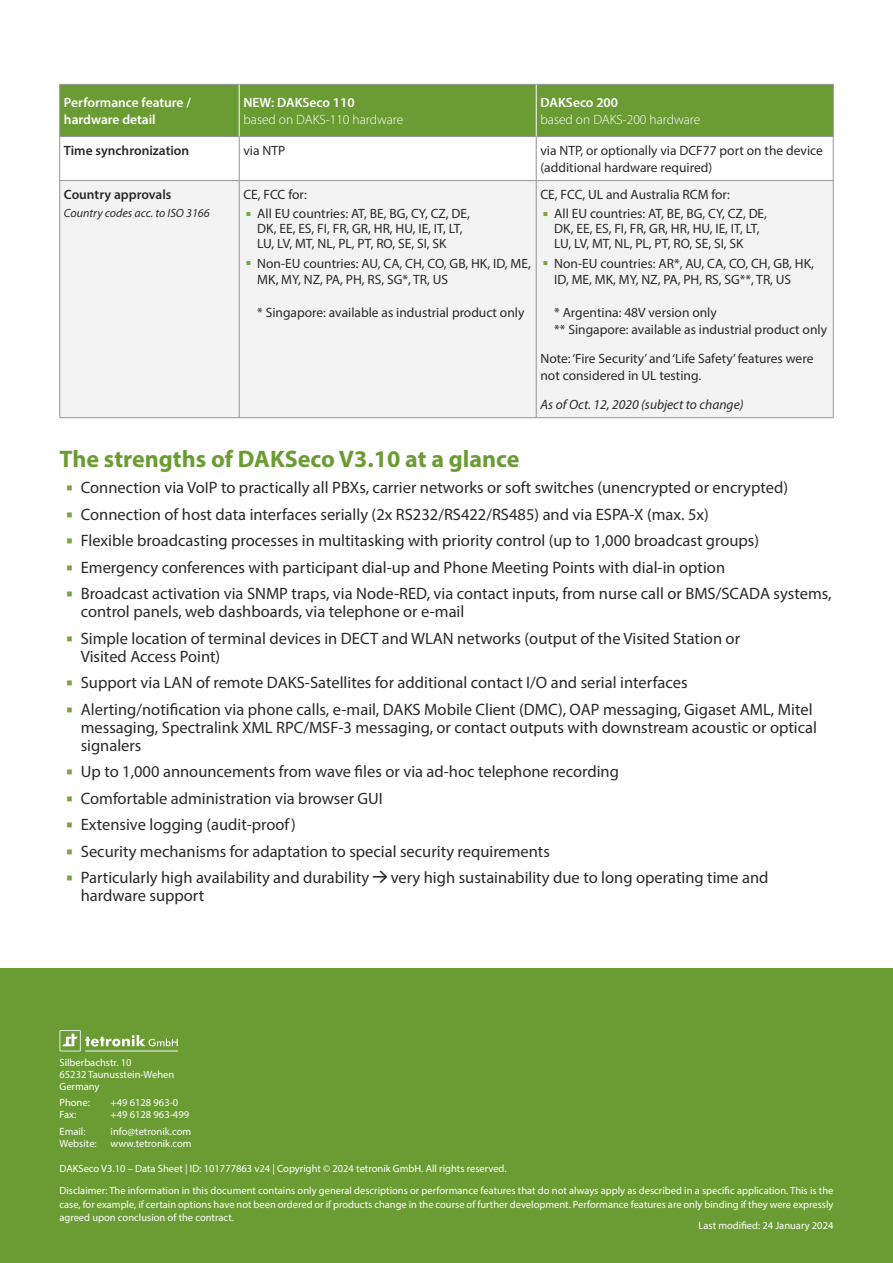
<style>
.page{position:relative;width:893px;height:1263px;background:#fff}
.page>*{position:absolute;margin:0;border:0;box-sizing:border-box;transform-origin:0 0}
.Seitentitel{font:700 24px "Myriad Pro";color:#6b9c34}
.t1{font:16.5px/18px "Myriad Pro";color:#292929}
.Tabelleninhalt{font:13.5px/16.5px "Myriad Pro";color:#292929}
.Tabelleninhalt_Kopfzeile{font:600 13.5px/16.5px "Myriad Pro";color:#fff}
.Tabelleninhalt_Kopfzeile-2{font:300 13.5px "Myriad Pro";color:#fff}
.Tabelleninhalt_linke_Spalte{font:600 13.5px "Myriad Pro";color:#292929}
.Tabelleninhalt-2{font:italic 13.5px "Myriad Pro";color:#292929}
.Tabelleninhalt_linke_Spalte_E2{font:italic 12px "Myriad Pro";color:#292929}
.t2{font:10.5px/12px "Myriad Pro";color:#fff}
.s1{color:#7aa545}
</style>
<div class="page">
<div style="left:0;top:968px;width:893px;height:295px;background:#6b9c34"></div>
<svg style="left:60px;top:1030px;width:118px;height:21px"></svg>
<div style="left:60px;top:85px;width:773px;height:51px;background:#6b9c34"></div>
<div style="left:60px;top:181px;width:773px;height:236px;background:#f4f3f3"></div>
<hr style="left:60px;top:180px;width:179px;height:1px;background:#969397">
<hr style="left:239px;top:181px;width:1px;height:236px;background:#969397">
<hr style="left:536px;top:181px;width:1px;height:236px;background:#969397">
<hr style="left:833px;top:181px;width:1px;height:236px;background:#969397">
<hr style="left:59px;top:137px;width:1px;height:43px;background:#969397">
<hr style="left:59px;top:181px;width:1px;height:236px;background:#969397">
<hr style="left:60px;top:417px;width:179px;height:1px;background:#969397">
<hr style="left:239px;top:417px;width:297px;height:1px;background:#969397">
<hr style="left:536px;top:417px;width:297px;height:1px;background:#969397">
<hr style="left:239px;top:84px;width:297px;height:1px;background:#969397">
<hr style="left:239px;top:136px;width:297px;height:1px;background:#969397">
<hr style="left:239px;top:137px;width:1px;height:43px;background:#969397">
<hr style="left:536px;top:137px;width:1px;height:43px;background:#969397">
<hr style="left:833px;top:137px;width:1px;height:43px;background:#969397">
<hr style="left:239px;top:180px;width:297px;height:1px;background:#969397">
<hr style="left:536px;top:180px;width:297px;height:1px;background:#969397">
<hr style="left:536px;top:84px;width:297px;height:1px;background:#969397">
<hr style="left:833px;top:85px;width:1px;height:51px;background:#969397">
<hr style="left:536px;top:136px;width:297px;height:1px;background:#969397">
<hr style="left:536px;top:85px;width:1px;height:51px;background:#fff">
<hr style="left:60px;top:84px;width:179px;height:1px;background:#969397">
<hr style="left:59px;top:85px;width:1px;height:51px;background:#969397">
<hr style="left:60px;top:136px;width:179px;height:1px;background:#969397">
<hr style="left:239px;top:85px;width:1px;height:51px;background:#fff">
<p class="Tabelleninhalt_Kopfzeile" style="left:64px;top:94px;width:128px">Performance feature / hardware detail</p>
<p class="Tabelleninhalt_Kopfzeile" style="left:243px;top:94px;width:113px">NEW: DAKSeco 110</p>
<p class="Tabelleninhalt_Kopfzeile-2" style="left:243px;top:111px;width:161px">based on DAKS-110 hardware</p>
<p class="Tabelleninhalt_Kopfzeile" style="left:540px;top:94px;width:79px">DAKSeco 200</p>
<p class="Tabelleninhalt_Kopfzeile-2" style="left:540px;top:111px;width:161px">based on DAKS-200 hardware</p>
<p class="Tabelleninhalt_linke_Spalte" style="left:64px;top:142px;width:127px">Time synchronization</p>
<p class="Tabelleninhalt" style="left:243px;top:142px;width:43px">via NTP</p>
<p class="Tabelleninhalt" style="left:540px;top:142px;width:284px">via NTP, or optionally via DCF77 port on the device (additional hardware required)</p>
<p class="Tabelleninhalt_linke_Spalte" style="left:64px;top:186px;width:109px">Country approvals</p>
<p class="Tabelleninhalt_linke_Spalte_E2" style="left:64px;top:206px;width:147px">Country codes acc. to ISO 3166</p>
<p class="Tabelleninhalt" style="left:243px;top:186px;width:65px">CE, FCC for:</p>
<p class="Tabelleninhalt" style="left:257px;top:206px;width:214px;line-height:15px;text-indent:-12px"><span class="s1">▪</span> All EU countries: AT, BE, BG, CY, CZ, DE,<br>DK, EE, ES, FI, FR, GR, HR, HU, IE, IT, LT,<br>LU, LV, MT, NL, PL, PT, RO, SE, SI, SK</p>
<p class="Tabelleninhalt" style="left:257px;top:255px;width:275px;text-indent:-12px"><span class="s1">▪</span> Non-EU countries: AU, CA, CH, CO, GB, HK, ID, ME,<br>MK, MY, NZ, PA, PH, RS, SG*, TR, US</p>
<p class="Tabelleninhalt" style="left:257px;top:304px;width:269px">* Singapore: available as industrial product only</p>
<p class="Tabelleninhalt" style="left:540px;top:186px;width:191px">CE, FCC, UL and Australia RCM for:</p>
<p class="Tabelleninhalt" style="left:554px;top:206px;width:214px;line-height:15px;text-indent:-12px"><span class="s1">▪</span> All EU countries: AT, BE, BG, CY, CZ, DE,<br>DK, EE, ES, FI, FR, GR, HR, HU, IE, IT, LT,<br>LU, LV, MT, NL, PL, PT, RO, SE, SI, SK</p>
<p class="Tabelleninhalt" style="left:554px;top:255px;width:261px;text-indent:-12px"><span class="s1">▪</span> Non-EU countries: AR*, AU, CA, CO, CH, GB, HK,<br>ID, ME, MK, MY, NZ, PA, PH, RS, SG**, TR, US</p>
<p class="Tabelleninhalt" style="left:554px;top:304px;width:274px">* Argentina: 48V version only<br>** Singapore: available as industrial product only</p>
<p class="Tabelleninhalt" style="left:540px;top:350px;width:274px">Note: ‘Fire Security’ and ‘Life Safety’ features were not considered in UL testing.</p>
<p class="Tabelleninhalt-2" style="left:540px;top:396px;width:205px">As of Oct. 12, 2020 (subject to change)</p>
<p class="Seitentitel" style="left:60px;top:443px;width:461px">The strengths of DAKSeco V3.10 at a glance</p>
<p class="t1" style="left:66px;top:478px;width:724px"><span class="s1">▪</span> Connection via VoIP to practically all PBXs, carrier networks or soft switches (unencrypted or encrypted)</p>
<p class="t1" style="left:66px;top:505px;width:644px"><span class="s1">▪</span> Connection of host data interfaces serially (2x RS232/RS422/RS485) and via ESPA-X (max. 5x)</p>
<p class="t1" style="left:66px;top:531px;width:695px"><span class="s1">▪</span> Flexible broadcasting processes in multitasking with priority control (up to 1,000 broadcast groups)</p>
<p class="t1" style="left:66px;top:558px;width:661px"><span class="s1">▪</span> Emergency conferences with participant dial-up and Phone Meeting Points with dial-in option</p>
<p class="t1" style="left:81px;top:584px;width:752px;text-indent:-15px"><span class="s1">▪</span> Broadcast activation via SNMP traps, via Node-RED, via contact inputs, from nurse call or BMS/SCADA systems, control panels, web dashboards, via telephone or e-mail</p>
<p class="t1" style="left:81px;top:629px;width:661px;text-indent:-15px"><span class="s1">▪</span> Simple location of terminal devices in DECT and WLAN networks (output of the Visited Station or<br>Visited Access Point)</p>
<p class="t1" style="left:66px;top:673px;width:623px"><span class="s1">▪</span> Support via LAN of remote DAKS-Satellites for additional contact I/O and serial interfaces</p>
<p class="t1" style="left:81px;top:700px;width:738px;text-indent:-15px"><span class="s1">▪</span> Alerting/notification via phone calls, e-mail, DAKS Mobile Client (DMC), OAP messaging, Gigaset AML, Mitel messaging, Spectralink XML RPC/MSF-3 messaging, or contact outputs with downstream acoustic or optical signalers</p>
<p class="t1" style="left:66px;top:762px;width:555px"><span class="s1">▪</span> Up to 1,000 announcements from wave files or via ad-hoc telephone recording</p>
<p class="t1" style="left:66px;top:789px;width:318px"><span class="s1">▪</span> Comfortable administration via browser GUI</p>
<p class="t1" style="left:66px;top:815px;width:231px"><span class="s1">▪</span> Extensive logging (audit-proof)</p>
<p class="t1" style="left:66px;top:842px;width:486px"><span class="s1">▪</span> Security mechanisms for adaptation to special security requirements</p>
<p class="t1" style="left:81px;top:868px;width:689px;text-indent:-15px"><span class="s1">▪</span> Particularly high availability and durability → very high sustainability due to long operating time and hardware support</p>
<p class="t2" style="left:60px;top:1056px;width:116px">Silberbachstr. 10<br>65232 Taunusstein-Wehen<br>Germany</p>
<p class="t2" style="left:60px;top:1097px;width:32px">Phone:</p>
<p class="t2" style="left:111px;top:1097px;width:69px">+49 6128 963-0</p>
<p class="t2" style="left:60px;top:1109px;width:18px">Fax:</p>
<p class="t2" style="left:111px;top:1109px;width:80px">+49 6128 963-499</p>
<p class="t2" style="left:60px;top:1125px;width:28px">Email:</p>
<p class="t2" style="left:111px;top:1125px;width:82px">info@tetronik.com</p>
<p class="t2" style="left:60px;top:1137px;width:39px">Website:</p>
<p class="t2" style="left:111px;top:1137px;width:83px">www.tetronik.com</p>
<p class="t2" style="left:60px;top:1157px;width:775px;line-height:22px">DAKSeco V3.10 – Data Sheet | ID: 101777863 v24 | Copyright © 2024 tetronik GmbH. All rights reserved.<br>Disclaimer: The information in this document contains only general descriptions or performance features that do not always apply as described in a specific application. This is the</p>
<p class="t2" style="left:60px;top:1197px;width:775px;line-height:13.5px">case, for example, if certain options have not been ordered or if products change in the course of further development. Performance features are only binding if they were expressly agreed upon conclusion of the contract.</p>
<p class="t2" style="left:699px;top:1219px;width:136px">Last modified: 24 January 2024</p>
</div>
